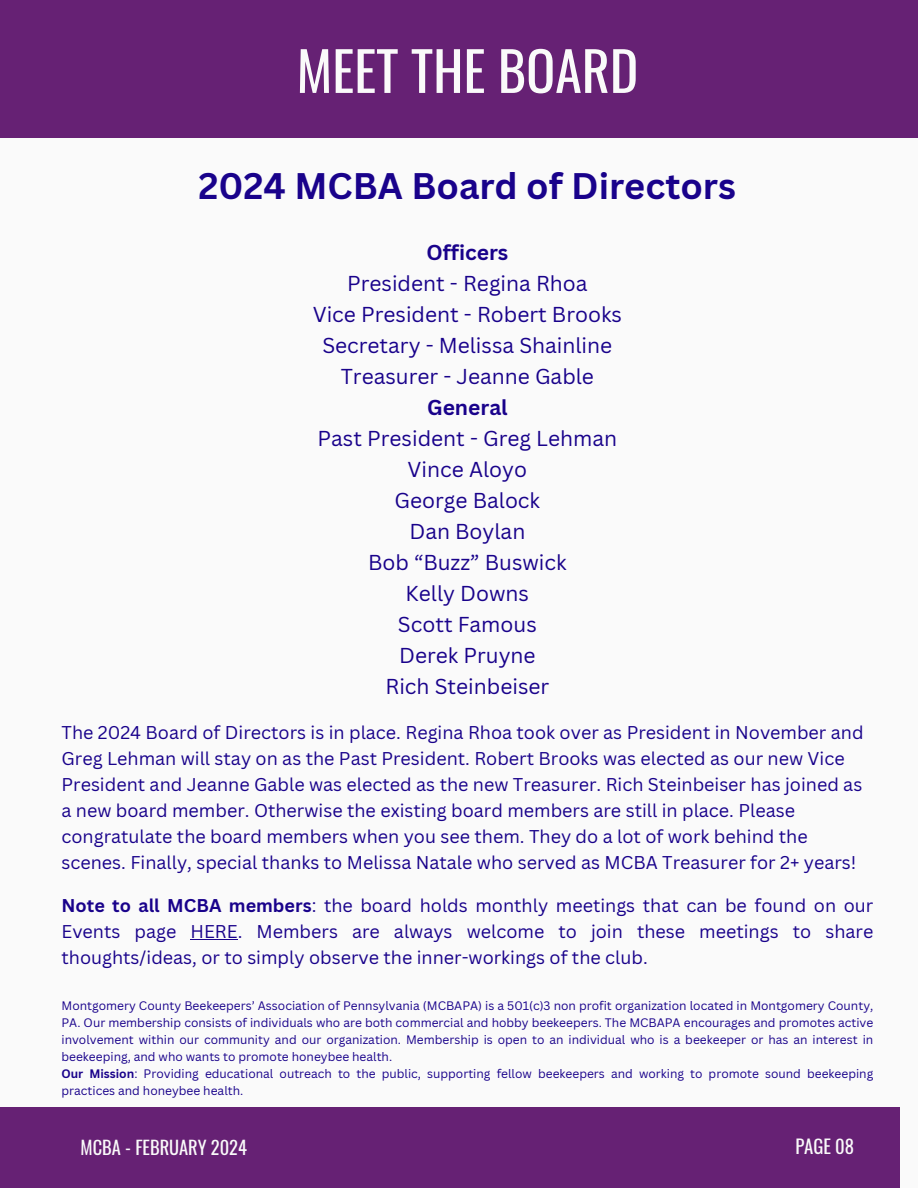
<style>
.page{position:relative;width:918px;height:1188px;background:#fafafa}
.page>*{position:absolute;margin:0;border:0;box-sizing:border-box;transform-origin:0 0}
.t1{font:54px "Oswald";color:#fafafa}
.t2{font:700 36px "Canva Sans";color:#19028b}
.t3{font:21px/31px "Canva Sans";color:#19028b;text-align:center}
.t4{font:700 21px "Canva Sans";color:#19028b}
.t5{font:18.6px "Oswald";color:#fafafa}
.t6{font:18.45px "Oswald";color:#fafafa}
.t7{font:18px/26px "Canva Sans";color:#19028b}
.t8{font:12px/17px "Canva Sans";color:#19028b}
.s1{font-weight:700}
</style>
<div class="page">
<div style="left:0;top:0;width:918px;height:137px;background:#662174"></div>
<div style="left:0;top:1107px;width:900px;height:81px;background:#662174"></div>
<hr style="left:190px;top:939px;width:48px;height:1px;background:#19028b">
<h1 class="t1" style="left:297px;top:29px;width:343px">MEET THE BOARD</h1>
<h2 class="t2" style="left:198px;top:161px;width:539px">2024 MCBA Board of Directors</h2>
<p class="t4" style="left:426px;top:238px;width:83px">Officers</p>
<p class="t3" style="left:313px;top:268px;width:311px">President - Regina Rhoa<br>Vice President - Robert Brooks<br>Secretary - Melissa Shainline<br>Treasurer - Jeanne Gable</p>
<p class="t4" style="left:427px;top:393px;width:82px">General</p>
<p class="t3" style="left:318px;top:423px;width:301px">Past President - Greg Lehman<br>Vince Aloyo<br>George Balock<br>Dan Boylan<br>Bob “Buzz” Buswick<br>Kelly Downs<br>Scott Famous<br>Derek Pruyne<br>Rich Steinbeiser</p>
<p class="t7" style="left:62px;top:719px;width:804px">The 2024 Board of Directors is in place. Regina Rhoa took over as President in November and Greg Lehman will stay on as the Past President. Robert Brooks was elected as our new Vice President and Jeanne Gable was elected as the new Treasurer. Rich Steinbeiser has joined as a new board member. Otherwise the existing board members are still in place. Please congratulate the board members when you see them. They do a lot of work behind the scenes. Finally, special thanks to Melissa Natale who served as MCBA Treasurer for 2+ years!</p>
<p class="t7" style="left:62px;top:892px;width:813px;text-align:justify"><span class="s1">Note to all MCBA members</span>: the board holds monthly meetings that can be found on our Events page HERE. Members are always welcome to join these meetings to share thoughts/ideas, or to simply observe the inner-workings of the club.</p>
<p class="t8" style="left:62px;top:997px;width:813px">Montgomery County Beekeepers’ Association of Pennsylvania (MCBAPA) is a 501(c)3 non profit organization located in Montgomery County, PA. Our membership consists of individuals who are both commercial and hobby beekeepers. The MCBAPA encourages and promotes active involvement within our community and our organization. Membership is open to an individual who is a beekeeper or has an interest in beekeeping, and who wants to promote honeybee health.<br><span class="s1">Our Mission</span>: Providing educational outreach to the public, supporting fellow beekeepers and working to promote sound beekeeping practices and honeybee health.</p>
<p class="t6" style="left:81px;top:1133px;width:168px">MCBA - FEBRUARY 2024</p>
<p class="t5" style="left:795px;top:1132px;width:60px">PAGE 08</p>
</div>
